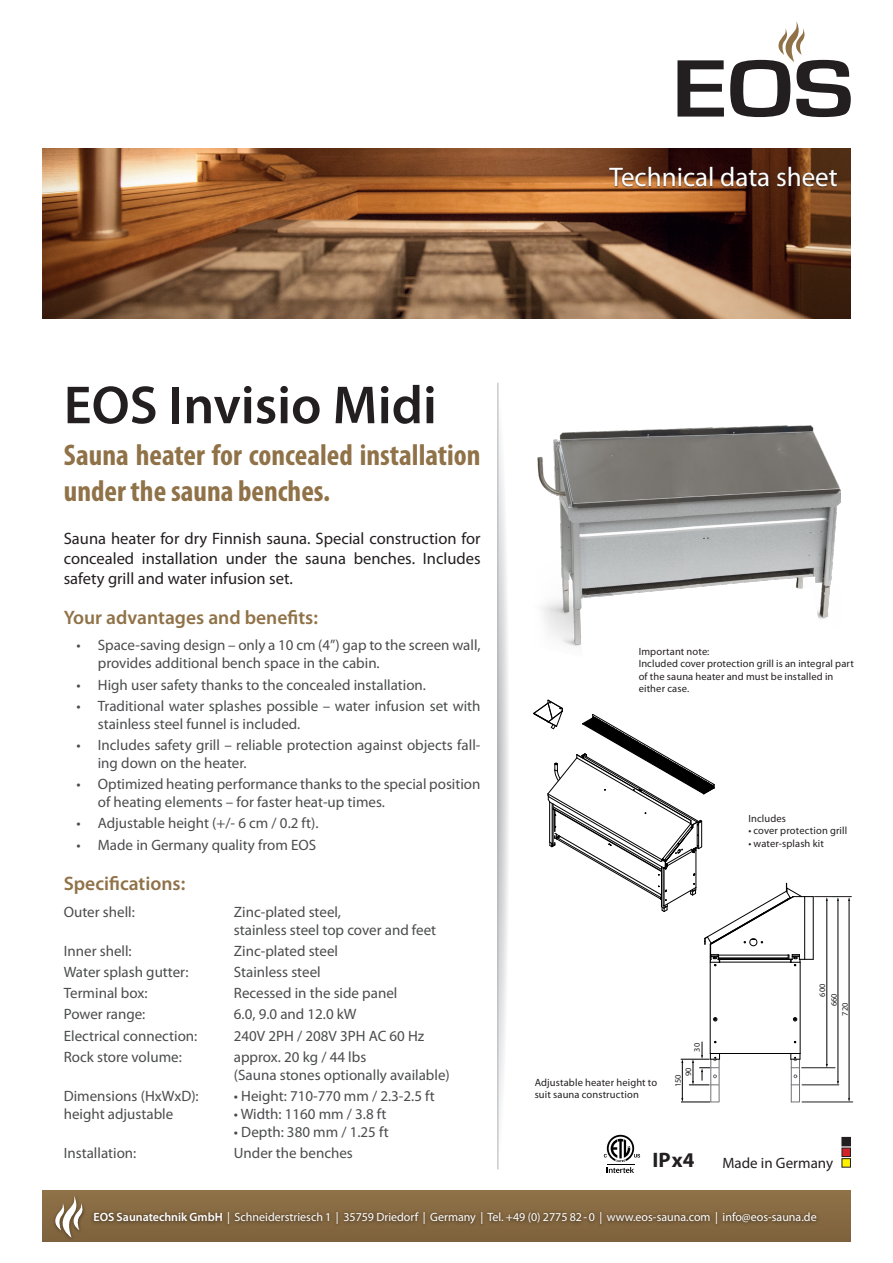
<style>
.page{position:relative;width:893px;height:1263px;background:#fff}
.page>*{position:absolute;margin:0;border:0;box-sizing:border-box;transform-origin:0 0}
.t1{font:600 54px "Myriad Pro";color:#231f20}
.t2{font:700 condensed 30px/36px "Myriad Pro";color:#907248}
.t3{font:27px "Myriad Pro";color:#fff}
.t4{font:700 21px "Myriad Pro";color:#231f20}
.Fließtest{font:600 19.5px "Myriad Pro";color:#907248}
.Fließtest-2{font:16.5px/19.8px "Myriad Pro";color:#231f20;text-align:justify}
.t5{font:15px/18px "Myriad Pro";color:#4b4c4d}
.t6{font:15px "Myriad Pro";color:#231f20}
.t7{font:12px "Myriad Pro";color:#fff}
.t8{font:10.5px/12.6px "Myriad Pro";letter-spacing:.01em;color:#231f20}
.t9{font:8.4px/10.5px "Myriad Pro";color:#231f20}
.s1{font-weight:600}
</style>
<div class="page">
<div style="left:43px;top:1191px;width:807px;height:51px;background:#8a6d44"></div>
<svg style="left:677px;top:60px;width:47px;height:57px"></svg>
<svg style="left:730px;top:21px;width:121px;height:96px"></svg>
<img style="left:43px;top:149px;width:807px;height:170px">
<div style="left:90px;top:1208px;width:731px;height:20px;background:#231f20;opacity:.75"></div>
<div style="left:52px;top:1194px;width:34px;height:48px;background:#7e633d"></div>
<svg style="left:53px;top:1195px;width:31px;height:43px"></svg>
<svg style="left:498px;top:383px;width:10px;height:786px"></svg>
<hr style="left:497px;top:383px;width:1px;height:786px;background:#b2b3b7">
<img style="left:537px;top:425px;width:303px;height:222px">
<div style="left:842px;top:1137px;width:8px;height:9px;background:#231f20"></div>
<div style="left:842px;top:1137px;width:9px;height:9px;border:1px solid #231f20"></div>
<div style="left:842px;top:1148px;width:8px;height:8px;background:#d1232a"></div>
<div style="left:842px;top:1148px;width:9px;height:9px;border:1px solid #231f20"></div>
<div style="left:842px;top:1159px;width:8px;height:8px;background:#fff101"></div>
<div style="left:842px;top:1158px;width:9px;height:9px;border:1px solid #231f20"></div>
<svg style="left:604px;top:1135px;width:36px;height:38px"></svg>
<hr style="left:826px;top:900px;width:1px;height:165px;background:#000001">
<hr style="left:838px;top:900px;width:1px;height:182px;background:#000001">
<hr style="left:849px;top:900px;width:1px;height:199px;background:#000001">
<hr style="left:802px;top:1084px;width:37px;height:1px;background:#231f20">
<svg style="left:826px;top:897px;width:13px;height:4px"></svg>
<hr style="left:802px;top:1067px;width:33px;height:1px;background:#231f20">
<hr style="left:802px;top:1102px;width:51px;height:1px;background:#231f20">
<hr style="left:814px;top:896px;width:37px;height:1px;background:#231f20">
<hr style="left:813px;top:896px;width:1px;height:63px;background:#000001">
<hr style="left:710px;top:1053px;width:90px;height:1px;background:#000001">
<hr style="left:800px;top:962px;width:1px;height:91px;background:#000001">
<hr style="left:710px;top:962px;width:1px;height:91px;background:#000001">
<svg style="left:713px;top:1017px;width:4px;height:4px"></svg>
<svg style="left:793px;top:1017px;width:4px;height:4px"></svg>
<svg style="left:681px;top:1041px;width:39px;height:62px"></svg>
<svg style="left:790px;top:1053px;width:11px;height:50px"></svg>
<svg style="left:533px;top:700px;width:280px;height:269px"></svg>
<div style="left:608px;top:166px;width:231px;height:23px;background:#231f20;opacity:.75"></div>
<p class="t3" style="left:610px;top:160px;width:230px">Technical data sheet</p>
<p class="t1" style="left:64px;top:371px;width:375px">EOS Invisio Midi</p>
<p class="t2" style="left:64px;top:436px;width:418px">Sauna heater for concealed installation under the sauna benches.</p>
<p class="Fließtest-2" style="left:64px;top:528px;width:418px">Sauna heater for dry Finnish sauna. Special construction for concealed installation under the sauna benches. Includes safety grill and water infusion set.</p>
<p class="Fließtest" style="left:64px;top:605px;width:256px">Your advantages and benefits:</p>
<p class="t5" style="left:98px;top:636px;width:384px;text-indent:-21px">• Space-saving design – only a 10 cm (4”) gap to the screen wall, provides additional bench space in the cabin.</p>
<p class="t5" style="left:77px;top:675px;width:351px">• High user safety thanks to the concealed installation.</p>
<p class="t5" style="left:98px;top:696px;width:384px;text-indent:-21px">• Traditional water splashes possible – water infusion set with stainless steel funnel is included.</p>
<p class="t5" style="left:98px;top:736px;width:384px;text-indent:-21px">• Includes safety grill – reliable protection against objects fall&shy;ing down on the heater.</p>
<p class="t5" style="left:98px;top:775px;width:384px;text-indent:-21px">• Optimized heating performance thanks to the special position of heating elements – for faster heat-up times.</p>
<p class="t5" style="left:77px;top:814px;width:243px">• Adjustable height (+/- 6 cm / 0.2 ft).</p>
<p class="t5" style="left:77px;top:835px;width:241px">• Made in Germany quality from EOS</p>
<p class="Fließtest" style="left:64px;top:871px;width:123px">Specifications:</p>
<p class="t5" style="left:64px;top:902px;width:73px">Outer shell:</p>
<p class="t5" style="left:234px;top:902px;width:204px">Zinc-plated steel,<br>stainless steel top cover and feet</p>
<p class="t5" style="left:64px;top:941px;width:69px">Inner shell:</p>
<p class="t5" style="left:234px;top:941px;width:106px">Zinc-plated steel</p>
<p class="t5" style="left:64px;top:963px;width:126px">Water splash gutter:</p>
<p class="t5" style="left:234px;top:963px;width:88px">Stainless steel</p>
<p class="t5" style="left:64px;top:984px;width:85px">Terminal box:</p>
<p class="t5" style="left:234px;top:984px;width:165px">Recessed in the side panel</p>
<p class="t5" style="left:64px;top:1005px;width:83px">Power range:</p>
<p class="t5" style="left:234px;top:1005px;width:124px">6.0, 9.0 and 12.0 kW</p>
<p class="t5" style="left:64px;top:1026px;width:135px">Electrical connection:</p>
<p class="t5" style="left:234px;top:1026px;width:192px">240V 2PH / 208V 3PH AC 60 Hz</p>
<p class="t5" style="left:64px;top:1047px;width:120px">Rock store volume:</p>
<p class="t5" style="left:234px;top:1047px;width:134px">approx. 20 kg / 44 lbs</p>
<p class="t5" style="left:234px;top:1065px;width:217px">(Sauna stones optionally available)</p>
<p class="t5" style="left:64px;top:1086px;width:136px">Dimensions (HxWxD):</p>
<p class="t5" style="left:234px;top:1086px;width:202px">• Height: 710-770 mm / 2.3-2.5 ft</p>
<p class="t5" style="left:64px;top:1104px;width:111px">height adjustable</p>
<p class="t5" style="left:234px;top:1104px;width:154px">• Width: 1160 mm / 3.8 ft</p>
<p class="t5" style="left:234px;top:1122px;width:156px">• Depth: 380 mm / 1.25 ft</p>
<p class="t5" style="left:64px;top:1144px;width:74px">Installation:</p>
<p class="t5" style="left:234px;top:1144px;width:120px">Under the benches</p>
<p class="t8" style="left:639px;top:645px;width:72px">Important note:</p>
<p class="t8" style="left:639px;top:657px;width:217px">Included cover protection grill is an integral part of the sauna heater and must be installed in either case.</p>
<p class="t8" style="left:748px;top:812px;width:39px">Includes</p>
<p class="t8" style="left:748px;top:824px;width:100px">• cover protection grill</p>
<p class="t8" style="left:748px;top:837px;width:77px">• water-splash kit</p>
<p class="t8" style="left:535px;top:1076px;width:124px">Adjustable heater height to suit sauna construction</p>
<p class="t9" style="left:692px;top:1051px;width:10px;rotate:-90deg">30</p>
<p class="t9" style="left:673px;top:1076px;width:10px;text-indent:-11px;rotate:-90deg">150<br>90</p>
<p class="t9" style="left:817px;top:997px;width:14px;rotate:-90deg">600</p>
<p class="t9" style="left:828px;top:1006px;width:14px;rotate:-90deg">660</p>
<p class="t9" style="left:840px;top:1015px;width:14px;rotate:-90deg">720</p>
<p class="t4" style="left:652px;top:1146px;width:44px">IP x4</p>
<p class="t6" style="left:722px;top:1153px;width:112px">Made in Germany</p>
<p class="t7" style="left:94px;top:1210px;width:725px"><span class="s1">EOS Saunatechnik GmbH</span> | Schneiderstriesch 1 | 35759 Driedorf | Germany | Tel. +49 (0) 2775 82 - 0 | www.eos-sauna.com | info@eos-sauna.de</p>
</div>
